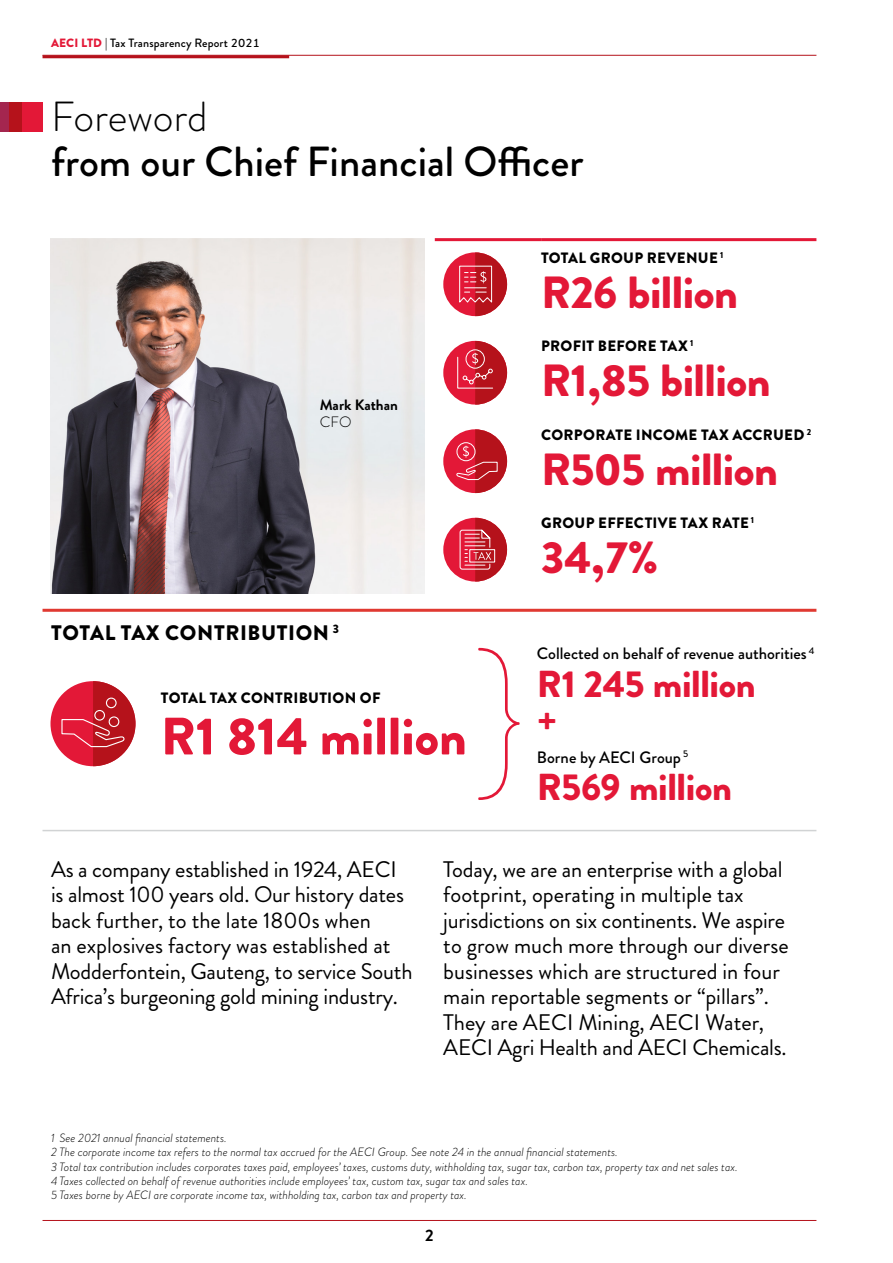
<style>
.page{position:relative;width:893px;height:1263px;background:#fff}
.page>*{position:absolute;margin:0;border:0;box-sizing:border-box;transform-origin:0 0}
.t1{font:900 52.5px "Brandon Grotesque";color:#e31837}
.Intro_Text_1{font:900 45px "Brandon Grotesque";letter-spacing:-.01em;color:#e31837}
.Page_Header{font:500 42px/45px "Brandon Grotesque";color:#000}
.Intro_Text_1-2{font:900 37.5px "Brandon Grotesque";letter-spacing:-.01em;color:#e31837}
.Intro_Text_4{font:22.5px/25.5px "Brandon Grotesque";letter-spacing:-.01em;color:#000}
.Subheading_2{font:900 21px "Brandon Grotesque";letter-spacing:.03em;color:#000}
.Intro_Text_1-3{font:500 16.5px "Brandon Grotesque";color:#000}
.t2{font:700 16.5px "Brandon Grotesque";color:#000}
.Intro_Text_1-4{font:900 15px "Brandon Grotesque";letter-spacing:.02em;color:#000}
.Body_Text{font:700 15px/17.2px "Brandon Grotesque";color:#000}
.Footnote{font:italic 300 12px/14.2px "Brandon Grotesque";color:#000}
.t3{font:500 12px "Brandon Grotesque";letter-spacing:.01em;color:#000}
.s1{font-weight:900;color:#e31837}
.s2{font-weight:300}
</style>
<div class="page">
<hr style="left:435px;top:238px;width:106px;height:3px;background:#e31837">
<hr style="left:541px;top:238px;width:275px;height:3px;background:#e31837">
<div style="left:443px;top:252px;width:64px;height:64px;background:#e31837;border-radius:50%"></div>
<svg style="left:459px;top:252px;width:48px;height:64px"></svg>
<div style="left:443px;top:341px;width:64px;height:64px;background:#e31837;border-radius:50%"></div>
<svg style="left:457px;top:341px;width:50px;height:64px"></svg>
<div style="left:443px;top:429px;width:64px;height:64px;background:#e31837;border-radius:50%"></div>
<svg style="left:456px;top:429px;width:51px;height:64px"></svg>
<div style="left:443px;top:518px;width:64px;height:64px;background:#e31837;border-radius:50%"></div>
<svg style="left:459px;top:518px;width:48px;height:64px"></svg>
<img style="left:50px;top:238px;width:374px;height:355px">
<div style="left:50px;top:681px;width:85px;height:85px;background:#e31837;border-radius:50%"></div>
<svg style="left:61px;top:681px;width:75px;height:85px"></svg>
<svg style="left:478px;top:648px;width:42px;height:152px"></svg>
<hr style="left:43px;top:609px;width:773px;height:3px;background:#e03931">
<hr style="left:43px;top:830px;width:773px;height:1px;background:#d1d3d4">
<div style="left:0;top:102px;width:43px;height:30px;background:#e31837"></div>
<div style="left:0;top:102px;width:21px;height:30px;background:#b5121b"></div>
<div style="left:0;top:102px;width:9px;height:30px;background:#a4264f"></div>
<hr style="left:43px;top:1220px;width:773px;height:1px;background:#b5121b">
<hr style="left:43px;top:55px;width:773px;height:1px;background:#b5121b">
<hr style="left:43px;top:55px;width:246px;height:3px;background:#b5121b">
<p class="t3" style="left:51px;top:34px;width:211px"><span class="s1">AECI LTD</span> | Tax Transparency Report 2021</p>
<p class="Page_Header" style="left:51px;top:95px;width:534px"><span class="s2">Foreword<br></span>from our Chief Financial Officer</p>
<p class="Body_Text" style="left:320px;top:396px;width:80px">Mark Kathan<br><span class="s2">CFO</span></p>
<p class="Subheading_2" style="left:51px;top:618px;width:290px">TOTAL TAX CONTRIBUTION <sup>3</sup></p>
<p class="Intro_Text_1-4" style="left:161px;top:688px;width:221px">TOTAL TAX CONTRIBUTION OF</p>
<p class="t1" style="left:161px;top:699px;width:307px">R1 814 million</p>
<p class="Intro_Text_1-4" style="left:541px;top:247px;width:184px">TOTAL GROUP REVENUE <sup>1</sup></p>
<p class="Intro_Text_1" style="left:541px;top:260px;width:198px">R26 billion</p>
<p class="Intro_Text_1-4" style="left:541px;top:336px;width:154px">PROFIT BEFORE TAX <sup>1</sup></p>
<p class="Intro_Text_1" style="left:541px;top:349px;width:231px">R1,85 billion</p>
<p class="Intro_Text_1-4" style="left:541px;top:424px;width:271px">CORPORATE INCOME TAX ACCRUED <sup>2</sup></p>
<p class="Intro_Text_1" style="left:541px;top:437px;width:238px">R505 million</p>
<p class="Intro_Text_1-4" style="left:541px;top:512px;width:214px">GROUP EFFECTIVE TAX RATE <sup>1</sup></p>
<p class="Intro_Text_1" style="left:541px;top:526px;width:118px">34,7%</p>
<p class="Intro_Text_1-3" style="left:537px;top:642px;width:279px">Collected on behalf of revenue authorities <sup>4</sup></p>
<p class="Intro_Text_1-2" style="left:537px;top:657px;width:220px">R1 245 million</p>
<p class="Intro_Text_1-2" style="left:537px;top:695px;width:21px">+</p>
<p class="Intro_Text_1-3" style="left:537px;top:745px;width:153px">Borne by AECI Group <sup>5</sup></p>
<p class="Intro_Text_1-2" style="left:537px;top:760px;width:197px">R569 million</p>
<p class="Intro_Text_4" style="left:51px;top:857px;width:363px">As a company established in 1924, AECI is almost 100 years old. Our history dates back further, to the late 1800s when<br>an explosives factory was established at Modderfontein, Gauteng, to service South Africa’s burgeoning gold mining industry.</p>
<p class="Intro_Text_4" style="left:443px;top:857px;width:347px">Today, we are an enterprise with a global footprint, operating in multiple tax jurisdictions on six continents. We aspire to grow much more through our diverse businesses which are structured in four main reportable segments or “pillars”.<br>They are AECI Mining, AECI Water, AECI Agri Health and AECI Chemicals.</p>
<p class="Footnote" style="left:51px;top:1131px;width:688px">1 See 2021 annual financial statements.<br>2 The corporate income tax refers to the normal tax accrued for the AECI Group. See note 24 in the annual financial statements.<br>3 Total tax contribution includes corporates taxes paid, employees’ taxes, customs duty, withholding tax, sugar tax, carbon tax, property tax and net sales tax.<br>4 Taxes collected on behalf of revenue authorities include employees’ tax, custom tax, sugar tax and sales tax.<br>5 Taxes borne by AECI are corporate income tax, withholding tax, carbon tax and property tax.</p>
<p class="t2" style="left:425px;top:1223px;width:10px">2</p>
</div>
